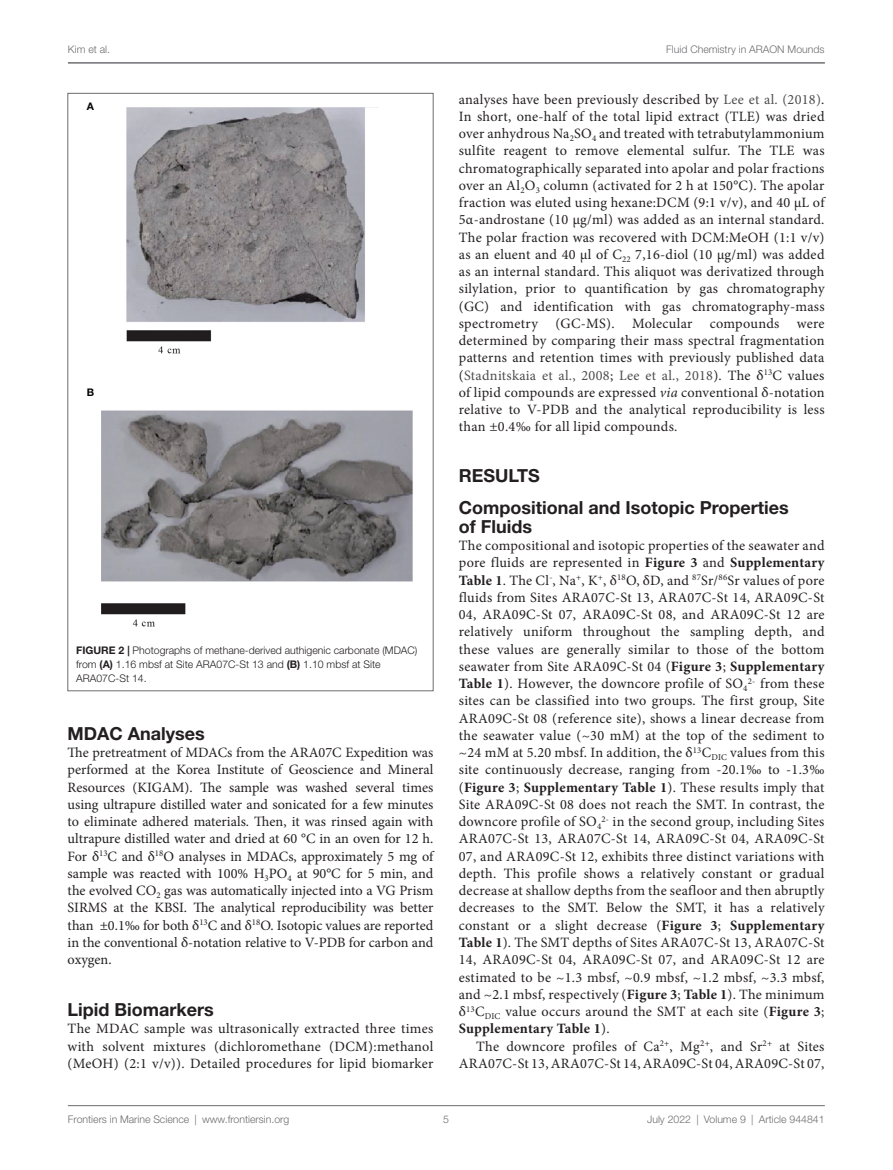
<style>
.page{position:relative;width:893px;height:1170px;background:#fff}
.page>*{position:absolute;margin:0;border:0;box-sizing:border-box;transform-origin:0 0}
.SecHeadB{font:700 18px/18.8px "Helvetica Neue LT Std";color:#231f20}
.SecHeadA{font:700 18px "Helvetica Neue LT Std";color:#231f20}
.Para{font:14.25px/17.2px "Minion Pro";letter-spacing:.015em;color:#231f20;text-align:justify}
.ParaIndent{font:14.25px/17.2px "Minion Pro";letter-spacing:.02em;color:#231f20;text-align:right}
.FigCaption{font:300 10.5px/14.2px "Helvetica Neue LT Std";color:#231f20}
.t1{font:300 10.5px "Helvetica Neue LT Std";color:#6c6d70}
.t2{font:700 10.5px "Helvetica Neue LT Std";color:#040503}
.s1{font-weight:700}
.s2{color:#4d4d4d}
.s3{font-style:italic}
</style>
<div class="page">
<hr style="left:68px;top:1105px;width:757px;height:1px;background:#6c6d70">
<hr style="left:68px;top:63px;width:757px;height:1px;background:#6c6d70">
<img style="left:102px;top:107px;width:311px;height:519px">
<p class="t1" style="left:68px;top:43px;width:44px">Kim et al.</p>
<p class="t2" style="left:87px;top:100px;width:9px">A</p>
<p class="t2" style="left:87px;top:385px;width:9px">B</p>
<p class="FigCaption" style="left:76px;top:642px;width:343px"><span class="s1">FIGURE 2 |</span> Photographs of methane-derived authigenic carbonate (MDAC) from <span class="s1">(A)</span> 1.16 mbsf at Site ARA07C-St 13 and <span class="s1">(B)</span> 1.10 mbsf at Site<br>ARA07C-St 14.</p>
<p class="SecHeadB" style="left:68px;top:723px;width:139px">MDAC Analyses</p>
<p class="Para" style="left:68px;top:744px;width:367px">The pretreatment of MDACs from the ARA07C Expedition was performed at the Korea Institute of Geoscience and Mineral Resources (KIGAM). The sample was washed several times using ultrapure distilled water and sonicated for a few minutes to eliminate adhered materials. Then, it was rinsed again with ultrapure distilled water and dried at 60 °C in an oven for 12 h.<br>For δ<sup>13</sup>C and δ<sup>18</sup>O analyses in MDACs, approximately 5 mg of sample was reacted with 100% H<sub>3</sub>PO<sub>4</sub> at 90°C for 5 min, and the evolved CO<sub>2</sub> gas was automatically injected into a VG Prism SIRMS at the KBSI. The analytical reproducibility was better than ±0.1‰ for both δ<sup>13</sup>C and δ<sup>18</sup>O. Isotopic values are reported in the conventional δ-notation relative to V-PDB for carbon and oxygen.</p>
<p class="SecHeadB" style="left:68px;top:999px;width:148px">Lipid Biomarkers</p>
<p class="Para" style="left:68px;top:1020px;width:367px">The MDAC sample was ultrasonically extracted three times with solvent mixtures (dichloromethane (DCM):methanol (MeOH) (2:1 v/v)). Detailed procedures for lipid biomarker</p>
<p class="t1" style="left:666px;top:43px;width:160px">Fluid Chemistry in ARAON Mounds</p>
<p class="Para" style="left:459px;top:90px;width:367px">analyses have been previously described by <span class="s2">Lee et al. (2018)</span>.<br>In short, one-half of the total lipid extract (TLE) was dried over anhydrous Na<sub>2</sub>SO<sub>4</sub> and treated with tetrabutylammonium sulfite reagent to remove elemental sulfur. The TLE was chromatographically separated into apolar and polar fractions over an Al<sub>2</sub>O<sub>3</sub> column (activated for 2 h at 150°C). The apolar fraction was eluted using hexane:DCM (9:1 v/v), and 40 µL of 5α-androstane (10 µg/ml) was added as an internal standard.<br>The polar fraction was recovered with DCM:MeOH (1:1 v/v) as an eluent and 40 µl of C<sub>22</sub> 7,16-diol (10 µg/ml) was added as an internal standard. This aliquot was derivatized through silylation, prior to quantification by gas chromatography (GC) and identification with gas chromatography-mass spectrometry (GC-MS). Molecular compounds were determined by comparing their mass spectral fragmentation patterns and retention times with previously published data (<span class="s2">Stadnitskaia et al., 2008</span>; <span class="s2">Lee et al., 2018</span>). The δ<sup>13</sup>C values of lipid compounds are expressed <span class="s3">via</span> conventional δ-notation relative to V-PDB and the analytical reproducibility is less than ±0.4‰ for all lipid compounds.</p>
<p class="SecHeadA" style="left:459px;top:465px;width:83px">RESULTS</p>
<p class="SecHeadB" style="left:459px;top:498px;width:331px">Compositional and Isotopic Properties of Fluids</p>
<p class="Para" style="left:459px;top:537px;width:367px">The compositional and isotopic properties of the seawater and pore fluids are represented in <span class="s1">Figure 3</span> and <span class="s1">Supplementary Table 1</span>. The Cl<sup>-</sup>, Na<sup>+</sup>, K<sup>+</sup>, δ<sup>18</sup>O, δD, and <sup>87</sup>Sr/<sup>86</sup>Sr values of pore fluids from Sites ARA07C-St 13, ARA07C-St 14, ARA09C-St 04, ARA09C-St 07, ARA09C-St 08, and ARA09C-St 12 are relatively uniform throughout the sampling depth, and these values are generally similar to those of the bottom seawater from Site ARA09C-St 04 (<span class="s1">Figure 3</span>; <span class="s1">Supplementary Table 1</span>). However, the downcore profile of SO<sub>4</sub><sup>2-</sup> from these sites can be classified into two groups. The first group, Site ARA09C-St 08 (reference site), shows a linear decrease from the seawater value (~30 mM) at the top of the sediment to ~24 mM at 5.20 mbsf. In addition, the δ<sup>13</sup>C<sub>DIC</sub> values from this site continuously decrease, ranging from -20.1‰ to -1.3‰ (<span class="s1">Figure 3</span>; <span class="s1">Supplementary Table 1</span>). These results imply that Site ARA09C-St 08 does not reach the SMT. In contrast, the downcore profile of SO<sub>4</sub><sup>2-</sup> in the second group, including Sites ARA07C-St 13, ARA07C-St 14, ARA09C-St 04, ARA09C-St 07, and ARA09C-St 12, exhibits three distinct variations with depth. This profile shows a relatively constant or gradual decrease at shallow depths from the seafloor and then abruptly decreases to the SMT. Below the SMT, it has a relatively constant or a slight decrease (<span class="s1">Figure 3</span>; <span class="s1">Supplementary Table 1</span>). The SMT depths of Sites ARA07C-St 13, ARA07C-St 14, ARA09C-St 04, ARA09C-St 07, and ARA09C-St 12 are estimated to be ~1.3 mbsf, ~0.9 mbsf, ~1.2 mbsf, ~3.3 mbsf, and ~2.1 mbsf, respectively (<span class="s1">Figure 3</span>; <span class="s1">Table 1</span>). The minimum δ<sup>13</sup>C<sub>DIC</sub> value occurs around the SMT at each site (<span class="s1">Figure 3</span>; <span class="s1">Supplementary Table 1</span>).</p>
<p class="ParaIndent" style="left:459px;top:1037px;width:367px">The downcore profiles of Ca<sup>2+</sup>, Mg<sup>2+</sup>, and Sr<sup>2+</sup> at Sites<br>ARA07C-St 13, ARA07C-St 14, ARA09C-St 04, ARA09C-St 07,</p>
<p class="t1" style="left:68px;top:1112px;width:223px">Frontiers in Marine Science | www.frontiersin.org</p>
<p class="t1" style="left:443px;top:1112px;width:7px">5</p>
<p class="t1" style="left:647px;top:1112px;width:179px">July 2022 | Volume 9 | Article 944841</p>
</div>
